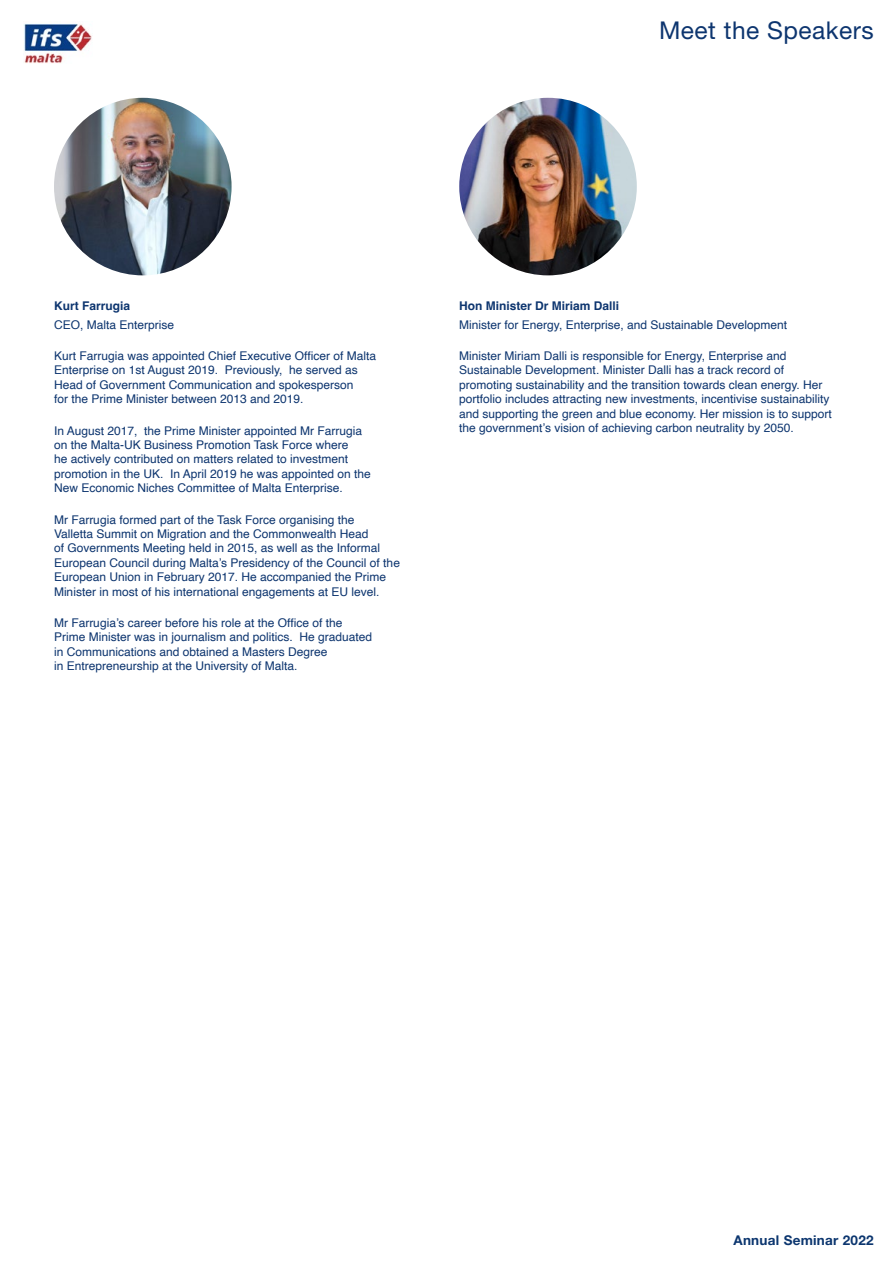
<style>
.page{position:relative;width:893px;height:1263px;background:#fff}
.page>*{position:absolute;margin:0;border:0;box-sizing:border-box;transform-origin:0 0}
.t1{font:24.45px "Helvetica Neue LT Std";letter-spacing:.02em;color:#0d356f}
.t2{font:700 13.5px "Helvetica Neue LT Std";letter-spacing:.02em;color:#0c366f}
.t3{font:12px/14.4px "Helvetica";color:#0d356f}
.t4{font:700 12px "Helvetica";color:#0d356f}
</style>
<div class="page">
<img style="left:24px;top:24px;width:68px;height:39px">
<img style="left:54px;top:98px;width:178px;height:177px">
<img style="left:459px;top:98px;width:178px;height:177px">
<h1 class="t1" style="left:659px;top:15px;width:216px">Meet the Speakers</h1>
<p class="t4" style="left:54px;top:298px;width:78px">Kurt Farrugia</p>
<p class="t3" style="left:54px;top:318px;width:122px">CEO, Malta Enterprise</p>
<p class="t3" style="left:54px;top:349px;width:324px">Kurt Farrugia was appointed Chief Executive Officer of Malta Enterprise on 1st August 2019. Previously, he served as Head of Government Communication and spokesperson<br>for the Prime Minister between 2013 and 2019.</p>
<p class="t3" style="left:54px;top:424px;width:318px">In August 2017, the Prime Minister appointed Mr Farrugia on the Malta-UK Business Promotion Task Force where<br>he actively contributed on matters related to investment promotion in the UK. In April 2019 he was appointed on the New Economic Niches Committee of Malta Enterprise.</p>
<p class="t3" style="left:54px;top:513px;width:347px">Mr Farrugia formed part of the Task Force organising the<br>Valletta Summit on Migration and the Commonwealth Head<br>of Governments Meeting held in 2015, as well as the Informal European Council during Malta’s Presidency of the Council of the European Union in February 2017. He accompanied the Prime Minister in most of his international engagements at EU level.</p>
<p class="t3" style="left:54px;top:616px;width:320px">Mr Farrugia’s career before his role at the Office of the Prime Minister was in journalism and politics. He graduated in Communications and obtained a Masters Degree<br>in Entrepreneurship at the University of Malta.</p>
<p class="t4" style="left:459px;top:298px;width:162px">Hon Minister Dr Miriam Dalli</p>
<p class="t3" style="left:459px;top:318px;width:329px">Minister for Energy, Enterprise, and Sustainable Development</p>
<p class="t3" style="left:459px;top:349px;width:374px">Minister Miriam Dalli is responsible for Energy, Enterprise and Sustainable Development. Minister Dalli has a track record of promoting sustainability and the transition towards clean energy. Her portfolio includes attracting new investments, incentivise sustainability and supporting the green and blue economy. Her mission is to support the government’s vision of achieving carbon neutrality by 2050.</p>
<p class="t2" style="left:733px;top:1232px;width:142px">Annual Seminar 2022</p>
</div>
